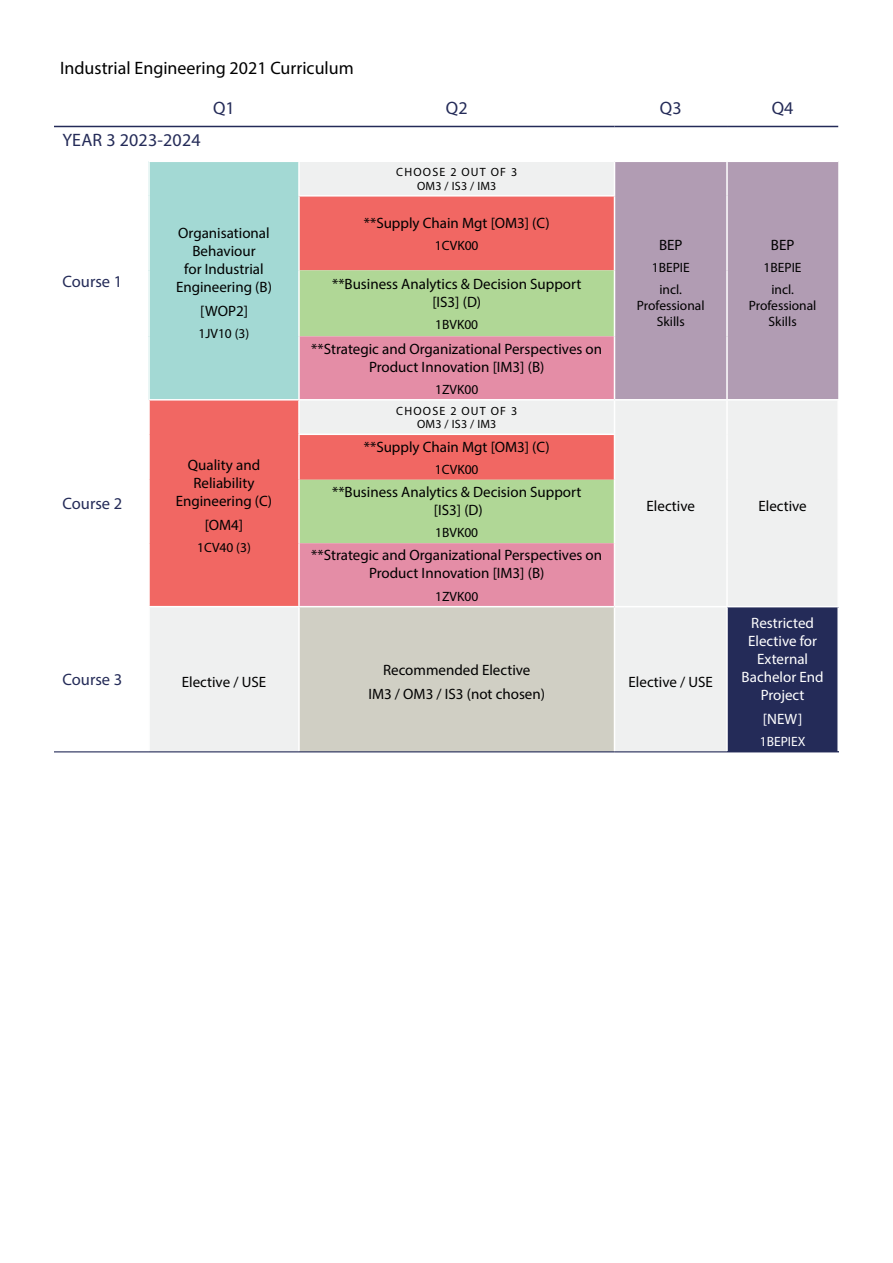
<style>
.page{position:relative;width:893px;height:1263px;background:#fff}
.page>*{position:absolute;margin:0;border:0;box-sizing:border-box;transform-origin:0 0}
.t1{font:18px "Myriad Pro";color:#000}
.t2{font:18px "Myriad Pro";letter-spacing:.01em;color:#242b58}
.t3{font:16.5px "Myriad Pro";color:#242b58}
.t4{font:15px/18px "Myriad Pro";color:#000;text-align:center}
.t5{font:15px/18px "Myriad Pro";color:#fff;text-align:center}
.t6{font:13.5px/16.2px "Myriad Pro";color:#000;text-align:center}
.t7{font:13.5px "Myriad Pro";color:#fff}
.t8{font:12px "Myriad Pro";letter-spacing:.1em;color:#000}
.t9{font:12px "Myriad Pro";letter-spacing:.02em;color:#000}
</style>
<div class="page">
<div style="left:150px;top:162px;width:687px;height:589px;background:#eff0f0"></div>
<div style="left:615px;top:162px;width:223px;height:237px;background:#b19cb3"></div>
<svg style="left:150px;top:196px;width:464px;height:410px;background:#d4908b"></svg>
<div style="left:300px;top:270px;width:314px;height:66px;background:#b0d796"></div>
<svg style="left:300px;top:336px;width:314px;height:270px;background:#dba4a0"></svg>
<div style="left:299px;top:607px;width:315px;height:145px;background:#d0cfc4"></div>
<div style="left:727px;top:607px;width:111px;height:145px;background:#242b58"></div>
<hr style="left:298px;top:162px;width:2px;height:33px;background:#fff">
<hr style="left:614px;top:162px;width:1px;height:33px;background:#fff">
<hr style="left:298px;top:197px;width:2px;height:73px;background:#fff">
<hr style="left:298px;top:270px;width:2px;height:66px;background:#fff">
<hr style="left:298px;top:336px;width:2px;height:63px;background:#fff">
<hr style="left:299px;top:399px;width:315px;height:1px;background:#fff">
<hr style="left:298px;top:400px;width:2px;height:33px;background:#fff">
<hr style="left:614px;top:400px;width:1px;height:33px;background:#fff">
<hr style="left:298px;top:435px;width:2px;height:45px;background:#fff">
<hr style="left:298px;top:480px;width:2px;height:63px;background:#fff">
<hr style="left:298px;top:543px;width:2px;height:63px;background:#fff">
<hr style="left:298px;top:195px;width:317px;height:2px;background:#fff">
<hr style="left:614px;top:197px;width:1px;height:73px;background:#fff">
<hr style="left:614px;top:270px;width:1px;height:66px;background:#fff">
<hr style="left:614px;top:336px;width:1px;height:63px;background:#fff">
<hr style="left:298px;top:433px;width:317px;height:2px;background:#fff">
<hr style="left:614px;top:435px;width:1px;height:45px;background:#fff">
<hr style="left:614px;top:480px;width:1px;height:63px;background:#fff">
<hr style="left:614px;top:543px;width:1px;height:63px;background:#fff">
<hr style="left:726px;top:162px;width:2px;height:34px;background:#fff">
<hr style="left:726px;top:196px;width:2px;height:74px;background:#fff">
<hr style="left:726px;top:270px;width:2px;height:66px;background:#fff">
<hr style="left:726px;top:336px;width:2px;height:63px;background:#fff">
<hr style="left:148px;top:399px;width:151px;height:1px;background:#fff">
<hr style="left:726px;top:400px;width:2px;height:34px;background:#fff">
<hr style="left:726px;top:434px;width:2px;height:46px;background:#fff">
<hr style="left:726px;top:480px;width:2px;height:63px;background:#fff">
<hr style="left:726px;top:543px;width:2px;height:63px;background:#fff">
<hr style="left:298px;top:607px;width:2px;height:144px;background:#fff">
<hr style="left:614px;top:607px;width:1px;height:144px;background:#fff">
<hr style="left:726px;top:607px;width:2px;height:144px;background:#fff">
<hr style="left:837px;top:607px;width:2px;height:144px;background:#fff">
<hr style="left:54px;top:126px;width:95px;height:1px;background:#242b58">
<hr style="left:149px;top:126px;width:150px;height:1px;background:#242b58">
<hr style="left:299px;top:126px;width:315px;height:1px;background:#242b58">
<hr style="left:614px;top:126px;width:113px;height:1px;background:#242b58">
<hr style="left:727px;top:126px;width:111px;height:1px;background:#242b58">
<hr style="left:149px;top:751px;width:150px;height:1px;background:#242b58">
<hr style="left:299px;top:751px;width:315px;height:1px;background:#242b58">
<hr style="left:614px;top:751px;width:113px;height:1px;background:#242b58">
<hr style="left:727px;top:751px;width:112px;height:1px;background:#242b58">
<hr style="left:614px;top:399px;width:113px;height:1px;background:#fff">
<hr style="left:727px;top:399px;width:112px;height:1px;background:#fff">
<hr style="left:148px;top:606px;width:151px;height:1px;background:#fff">
<hr style="left:299px;top:606px;width:315px;height:1px;background:#fff">
<hr style="left:614px;top:606px;width:113px;height:1px;background:#fff">
<hr style="left:727px;top:606px;width:112px;height:1px;background:#fff">
<hr style="left:54px;top:751px;width:95px;height:1px;background:#242b58">
<p class="t1" style="left:60px;top:56px;width:295px">Industrial Engineering 2021 Curriculum</p>
<p class="t2" style="left:213px;top:97px;width:23px">Q1</p>
<p class="t2" style="left:446px;top:97px;width:23px">Q2</p>
<p class="t2" style="left:660px;top:97px;width:23px">Q3</p>
<p class="t2" style="left:772px;top:97px;width:23px">Q4</p>
<p class="t2" style="left:63px;top:129px;width:140px">YEAR 3 2023-2024</p>
<p class="t3" style="left:63px;top:271px;width:61px">Course 1</p>
<p class="t3" style="left:63px;top:493px;width:61px">Course 2</p>
<p class="t4" style="left:176px;top:224px;width:97px">Organisational<br>Behaviour<br>for Industrial<br>Engineering (B)</p>
<p class="t4" style="left:200px;top:302px;width:49px">[WOP2]</p>
<p class="t6" style="left:199px;top:325px;width:52px">1JV10 (3)</p>
<p class="t4" style="left:176px;top:455px;width:98px">Quality and<br>Reliability<br>Engineering (C)</p>
<p class="t4" style="left:205px;top:515px;width:40px">[OM4]</p>
<p class="t6" style="left:197px;top:539px;width:55px">1CV40 (3)</p>
<p class="t3" style="left:63px;top:669px;width:61px">Course 3</p>
<p class="t4" style="left:182px;top:672px;width:86px">Elective / USE</p>
<p class="t8" style="left:396px;top:165px;width:122px">CHOOSE 2 OUT OF 3</p>
<p class="t9" style="left:417px;top:178px;width:81px">OM3 / IS3 / IM3</p>
<p class="t4" style="left:364px;top:213px;width:187px">**Supply Chain Mgt [OM3] (C)</p>
<p class="t6" style="left:435px;top:237px;width:45px">1CVK00</p>
<p class="t4" style="left:332px;top:275px;width:251px">**Business Analytics &amp; Decision Support [IS3] (D)</p>
<p class="t6" style="left:435px;top:316px;width:44px">1BVK00</p>
<p class="t4" style="left:311px;top:339px;width:292px">**Strategic and Organizational Perspectives on<br>Product Innovation [IM3] (B)</p>
<p class="t6" style="left:435px;top:381px;width:45px">1ZVK00</p>
<p class="t8" style="left:396px;top:403px;width:122px">CHOOSE 2 OUT OF 3</p>
<p class="t9" style="left:417px;top:417px;width:81px">OM3 / IS3 / IM3</p>
<p class="t4" style="left:364px;top:437px;width:187px">**Supply Chain Mgt [OM3] (C)</p>
<p class="t6" style="left:435px;top:461px;width:45px">1CVK00</p>
<p class="t4" style="left:332px;top:483px;width:251px">**Business Analytics &amp; Decision Support [IS3] (D)</p>
<p class="t6" style="left:435px;top:524px;width:44px">1BVK00</p>
<p class="t4" style="left:311px;top:546px;width:292px">**Strategic and Organizational Perspectives on<br>Product Innovation [IM3] (B)</p>
<p class="t6" style="left:435px;top:588px;width:45px">1ZVK00</p>
<p class="t4" style="left:383px;top:660px;width:149px">Recommended Elective</p>
<p class="t4" style="left:368px;top:684px;width:178px">IM3 / OM3 / IS3 (not chosen)</p>
<p class="t4" style="left:659px;top:235px;width:25px">BEP</p>
<p class="t6" style="left:652px;top:259px;width:39px">1BEPIE</p>
<p class="t6" style="left:637px;top:281px;width:69px">incl.<br>Professional<br>Skills</p>
<p class="t4" style="left:771px;top:235px;width:25px">BEP</p>
<p class="t6" style="left:764px;top:259px;width:39px">1BEPIE</p>
<p class="t6" style="left:749px;top:281px;width:69px">incl.<br>Professional<br>Skills</p>
<p class="t4" style="left:647px;top:496px;width:50px">Elective</p>
<p class="t4" style="left:758px;top:496px;width:50px">Elective</p>
<p class="t4" style="left:629px;top:672px;width:86px">Elective / USE</p>
<p class="t5" style="left:742px;top:613px;width:83px">Restricted<br>Elective for<br>External<br>Bachelor End<br>Project</p>
<p class="t5" style="left:763px;top:709px;width:41px">[NEW]</p>
<p class="t7" style="left:760px;top:733px;width:47px">1BEPIEX</p>
</div>
